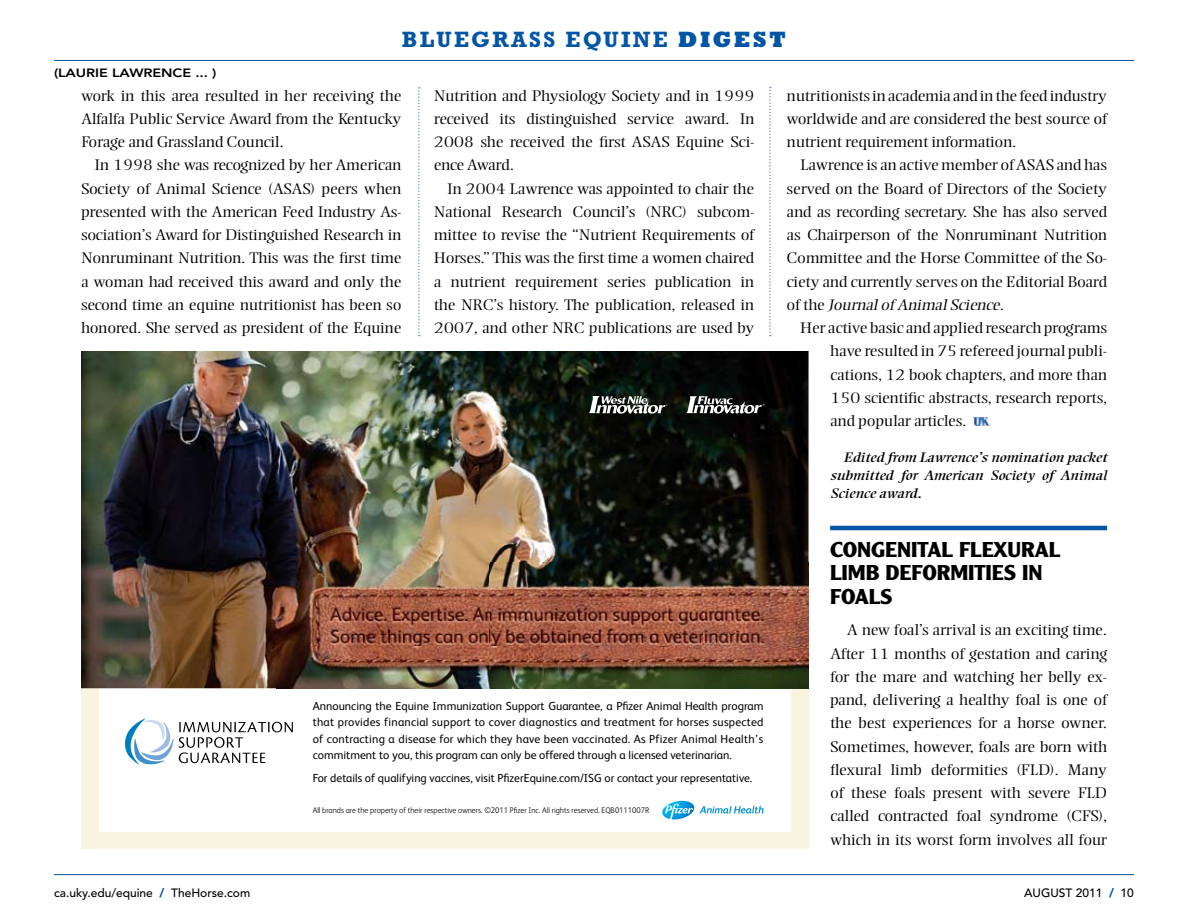
<style>
.page{position:relative;width:1188px;height:918px;background:#fff}
.page>*{position:absolute;margin:0;border:0;box-sizing:border-box;transform-origin:0 0}
.t1{font:700 22.5px "Rockwell Std";letter-spacing:.1em;color:#0055a4}
.t2{font:700 21px/23.2px "Clearface Gothic LT Std";letter-spacing:-.005em;color:#000;scale:1.1 1}
.t3{font:300 15px/23.2px "Ellington MT Std";letter-spacing:-.005em;color:#000;text-align:justify;scale:1.2 1}
.t4{font:italic 13.5px/18px "Ellington MT Std";letter-spacing:-.005em;color:#000;text-align:justify;scale:1.2 1}
.t5{font:500 12px "Avenir LT Std";color:#000}
.t6{font:800 12px "Avenir LT Std";letter-spacing:-.005em;color:#000;scale:1.2 1}
.t7{font:11.7px/16.5px "FS Albert";color:#000;text-align:justify}
.t8{font:300 8.25px "FS Albert";color:#000;scale:.96 1}
.s1{font-weight:800}
.s2{font-style:italic}
.s3{font-weight:900;color:#0055a4}
</style>
<div class="page">
<hr style="left:54px;top:874px;width:1080px;height:1px;background:#0055a4">
<hr style="left:54px;top:60px;width:1080px;height:1px;background:#0055a4">
<svg style="left:418px;top:87px;width:2px;height:249px"></svg>
<svg style="left:769px;top:87px;width:2px;height:249px"></svg>
<hr style="left:830px;top:526px;width:277px;height:4px;background:#0055a4">
<img style="left:973px;top:418px;width:18px;height:8px">
<div style="left:81px;top:688px;width:728px;height:160px;background:#f9f4df"></div>
<div style="left:100px;top:688px;width:691px;height:144px;background:#fff"></div>
<img style="left:81px;top:351px;width:728px;height:337px">
<img style="left:276px;top:562px;width:533px;height:129px">
<svg style="left:662px;top:801px;width:32px;height:18px"></svg>
<svg style="left:700px;top:806px;width:64px;height:8px"></svg>
<svg style="left:589px;top:396px;width:78px;height:18px"></svg>
<svg style="left:686px;top:396px;width:79px;height:18px"></svg>
<svg style="left:125px;top:718px;width:168px;height:47px"></svg>
<h1 class="t1" style="left:402px;top:26px;width:296px">BLUEGRASS EQUINE <span class="s1">digest</span></h1>
<p class="t6" style="left:54px;top:65px;width:137px">(LAURIE LAWRENCE ... )</p>
<p class="t3" style="left:81px;top:84px;width:268px">work in this area resulted in her receiving the Alfalfa Public Service Award from the Kentucky Forage and Grassland Council.</p>
<p class="t3" style="left:81px;top:154px;width:269px;text-indent:14px">In 1998 she was recognized by her American Society of Animal Science (ASAS) peers when presented with the American Feed Industry As&shy;sociation’s Award for Distinguished Research in Nonruminant Nutrition. This was the first time a woman had received this award and only the second time an equine nutritionist has been so honored. She served as president of the Equine</p>
<p class="t3" style="left:434px;top:84px;width:269px">Nutrition and Physiology Society and in 1999 received its distinguished service award. In 2008 she received the first ASAS Equine Sci&shy;ence Award.</p>
<p class="t3" style="left:434px;top:177px;width:269px;text-indent:14px">In 2004 Lawrence was appointed to chair the National Research Council’s (NRC) subcom&shy;mittee to revise the “Nutrient Requirements of Horses.” This was the first time a women chaired a nutrient requirement series publication in the NRC’s history. The publication, released in 2007, and other NRC publications are used by</p>
<p class="t7" style="left:313px;top:697px;width:452px">Announcing the Equine Immunization Support Guarantee, a Pfizer Animal Health program that provides financial support to cover diagnostics and treatment for horses suspected of contracting a disease for which they have been vaccinated. As Pfizer Animal Health’s commitment to you, this program can only be offered through a licensed veterinarian.</p>
<p class="t7" style="left:313px;top:769px;width:441px">For details of qualifying vaccines, visit PfizerEquine.com/ISG or contact your representative.</p>
<p class="t8" style="left:313px;top:805px;width:352px">All brands are the property of their respective owners. ©2011 Pfizer Inc. All rights reserved. EQB0111007R</p>
<p class="t3" style="left:787px;top:84px;width:268px">nutritionists in academia and in the feed industry worldwide and are considered the best source of nutrient requirement information.</p>
<p class="t3" style="left:787px;top:154px;width:269px;text-indent:14px">Lawrence is an active member of ASAS and has served on the Board of Directors of the Society and as recording secretary. She has also served as Chairperson of the Nonruminant Nutrition Committee and the Horse Committee of the So&shy;ciety and currently serves on the Editorial Board o f t h e <span class="s2">Journalof AnimalScience</span>.</p>
<p class="t3" style="left:830px;top:316px;width:233px;text-indent:-30px">Her active basic and applied research programs have resulted in 75 refereed journal publi&shy;cations, 12 book chapters, and more than 150 scientific abstracts, research reports, and popular articles.</p>
<p class="t4" style="left:830px;top:449px;width:232px;text-indent:13px">Edited from Lawrence’s nomination packet submitted for American Society of Animal Science award.</p>
<h2 class="t2" style="left:830px;top:538px;width:175px">CONGENITAL FLEXURAL<br>LIMB DEFORM</h2>
<h2 class="t2" style="left:968px;top:562px;width:69px">ITIES IN</h2>
<h2 class="t2" style="left:830px;top:585px;width:13px">FOALS</h2>
<p class="t3" style="left:830px;top:619px;width:233px;text-indent:17px">A new foal’s arrival is an exciting time.<br>After 11 months of gestation and caring for the mare and watching her belly ex&shy;pand, delivering a healthy foal is one of the best experiences for a horse owner.<br>Sometimes, however, foals are born with flexural limb deformities (FLD). Many of these foals present with severe FLD called contracted foal syndrome (CFS), which in its worst form involves all four</p>
<p class="t5" style="left:54px;top:886px;width:198px">ca.uky.edu/equine <span class="s3">/</span> TheHorse.com</p>
<p class="t5" style="left:1024px;top:886px;width:111px">AUGUST 2011 <span class="s3">/</span> 10</p>
</div>
